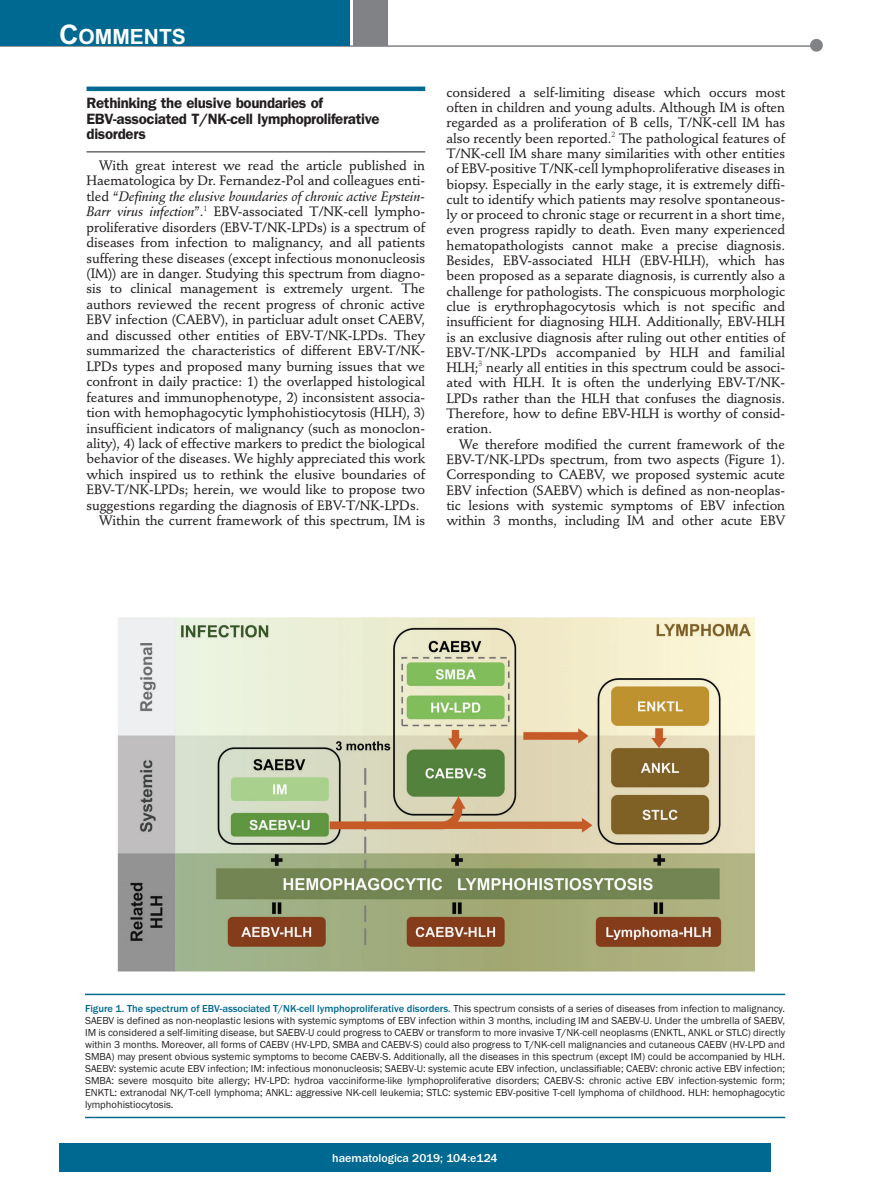
<style>
.page{position:relative;width:893px;height:1191px;background:#fff}
.page>*{position:absolute;margin:0;border:0;box-sizing:border-box;transform-origin:0 0}
.t1{font:700 21px "Arial";color:#fff}
.t2{font:600 15px/15.5px "Franklin Gothic";letter-spacing:-.02em;color:#231f20}
.t3{font:500 13.5px/15.3px "Stempel Schneidler";letter-spacing:-.005em;color:#231f20;text-align:justify}
.t4{font:italic 13.5px "Stempel Schneidler Med";letter-spacing:-.005em;color:#231f20}
.t5{font:500 12px "Franklin Gothic";color:#fff}
.t6{font:10.5px/12px "Franklin Gothic";color:#231f20;text-align:justify}
.s1{font-size:27px}
.s2{font-family:"Stempel Schneidler";font-weight:500;font-style:normal}
.s3{font-family:"Stempel Schneidler Med";font-weight:400;font-style:italic}
.s4{font-weight:500;color:#006991}
</style>
<div class="page">
<hr style="left:87px;top:87px;width:338px;height:4px;background:#006991">
<hr style="left:87px;top:152px;width:338px;height:1px;background:#231f20">
<div style="left:59px;top:1143px;width:712px;height:28px;background:#006991"></div>
<hr style="left:0;top:45px;width:820px;height:2px;background:#808285">
<div style="left:810px;top:39px;width:13px;height:13px;background:#808285;border-radius:50%"></div>
<div style="left:354px;top:0;width:34px;height:45px;background:#808285"></div>
<div style="left:0;top:0;width:350px;height:45px;background:#006991"></div>
<img style="left:117px;top:617px;width:638px;height:354px">
<hr style="left:85px;top:993px;width:700px;height:2px;background:#006991">
<hr style="left:85px;top:1116px;width:700px;height:2px;background:#006991">
<h1 class="t1" style="left:59px;top:25px;width:128px"><span class="s1">C</span>OMMENTS</h1>
<p class="t2" style="left:87px;top:96px;width:295px">Rethinking the elusive boundaries of<br>EBV-associated T/NK-cell lymphoproliferative disorders</p>
<p class="t3" style="left:87px;top:159px;width:340px;text-align:right">With great interest we read the article published in<br>Haematologica by Dr. Fernandez-Pol and colleagues enti-</p>
<p class="t4" style="left:87px;top:190px;width:340px"><span class="s2">tled “</span>Defining the elusive boundaries of chronic active Epstein-</p>
<p class="t3" style="left:87px;top:205px;width:340px"><span class="s3">Barr virus infection</span>”.<sup>1</sup> EBV-associated T/NK-cell lympho-</p>
<p class="t3" style="left:87px;top:221px;width:340px">proliferative disorders (EBV-T/NK-LPDs) is a spectrum of</p>
<p class="t3" style="left:87px;top:236px;width:340px">diseases from infection to malignancy, and all patients</p>
<p class="t3" style="left:87px;top:252px;width:340px">suffering these diseases (except infectious mononucleosis</p>
<p class="t3" style="left:87px;top:267px;width:340px">(IM)) are in danger. Studying this spectrum from diagno-</p>
<p class="t3" style="left:87px;top:282px;width:340px">sis to clinical management is extremely urgent. The</p>
<p class="t3" style="left:87px;top:298px;width:340px">authors reviewed the recent progress of chronic active</p>
<p class="t3" style="left:87px;top:313px;width:340px">EBV infection (CAEBV), in particluar adult onset CAEBV,</p>
<p class="t3" style="left:87px;top:329px;width:340px">and discussed other entities of EBV-T/NK-LPDs. They</p>
<p class="t3" style="left:87px;top:344px;width:340px">summarized the characteristics of different EBV-T/NK-</p>
<p class="t3" style="left:87px;top:360px;width:340px">LPDs types and proposed many burning issues that we</p>
<p class="t3" style="left:87px;top:375px;width:340px">confront in daily practice: 1) the overlapped histological</p>
<p class="t3" style="left:87px;top:391px;width:340px">features and immunophenotype, 2) inconsistent associa-</p>
<p class="t3" style="left:87px;top:406px;width:340px">tion with hemophagocytic lymphohistiocytosis (HLH), 3)</p>
<p class="t3" style="left:87px;top:421px;width:340px">insufficient indicators of malignancy (such as monoclon-</p>
<p class="t3" style="left:87px;top:437px;width:340px">ality), 4) lack of effective markers to predict the biological</p>
<p class="t3" style="left:87px;top:452px;width:340px">behavior of the diseases. We highly appreciated this work</p>
<p class="t3" style="left:87px;top:468px;width:340px">which inspired us to rethink the elusive boundaries of</p>
<p class="t3" style="left:87px;top:483px;width:340px">EBV-T/NK-LPDs; herein, we would like to propose two</p>
<p class="t3" style="left:87px;top:499px;width:334px">suggestions regarding the diagnosis of EBV-T/NK-LPDs.</p>
<p class="t3" style="left:99px;top:514px;width:327px">Within the current framework of this spectrum, IM is</p>
<p class="t3" style="left:446px;top:86px;width:340px">considered a self-limiting disease which occurs most often in children and young adults. Although IM is often regarded as a proliferation of B cells, T/NK-cell IM has also recently been reported.<sup>2</sup> The pathological features of T/NK-cell IM share many similarities with other entities of EBV-positive T/NK-cell lymphoproliferative diseases in biopsy. Especially in the early stage, it is extremely diffi&shy;cult to identify which patients may resolve spontaneous&shy;ly or proceed to chronic stage or recurrent in a short time, even progress rapidly to death. Even many experienced hematopathologists cannot make a precise diagnosis.<br>Besides, EBV-associated HLH (EBV-HLH), which has been proposed as a separate diagnosis, is currently also a challenge for pathologists. The conspicuous morphologic clue is erythrophagocytosis which is not specific and insufficient for diagnosing HLH. Additionally, EBV-HLH is an exclusive diagnosis after ruling out other entities of EBV-T/NK-LPDs accompanied by HLH and familial HLH;<sup>3</sup> nearly all entities in this spectrum could be associ&shy;ated with HLH. It is often the underlying EBV-T/NK-LPDs rather than the HLH that confuses the diagnosis.<br>Therefore, how to define EBV-HLH is worthy of consid&shy;eration.</p>
<p class="t3" style="left:446px;top:438px;width:340px;text-indent:13px">We therefore modified the current framework of the EBV-T/NK-LPDs spectrum, from two aspects (Figure 1).<br>Corresponding to CAEBV, we proposed systemic acute EBV infection (SAEBV) which is defined as non-neoplas&shy;tic lesions with systemic symptoms of EBV infection within 3 months, including IM and other acute EBV</p>
<p class="t6" style="left:85px;top:1002px;width:702px"><span class="s4">Figure 1. The spectrum of EBV-associated T/NK-cell lymphoproliferative disorders.</span> This spectrum consists of a series of diseases from infection to malignancy.<br>SAEBV is defined as non-neoplastic lesions with systemic symptoms of EBV infection within 3 months, including IM and SAEBV-U. Under the umbrella of SAEBV, IM is considered a self-limiting disease, but SAEBV-U could progress to CAEBV or transform to more invasive T/NK-cell neoplasms (ENKTL, ANKL or STLC) directly within 3 months. Moreover, all forms of CAEBV (HV-LPD, SMBA and CAEBV-S) could also progress to T/NK-cell malignancies and cutaneous CAEBV (HV-LPD and SMBA) may present obvious systemic symptoms to become CAEBV-S. Additionally, all the diseases in this spectrum (except IM) could be accompanied by HLH.<br>SAEBV: systemic acute EBV infection; IM: infectious mononucleosis; SAEBV-U: systemic acute EBV infection, unclassifiable; CAEBV: chronic active EBV infection; SMBA: severe mosquito bite allergy; HV-LPD: hydroa vacciniforme-like lymphoproliferative disorders; CAEBV-S: chronic active EBV infection-systemic form; ENKTL: extranodal NK/T-cell lymphoma; ANKL: aggressive NK-cell leukemia; STLC: systemic EBV-positive T-cell lymphoma of childhood. HLH: hemophagocytic lymphohistiocytosis.</p>
<p class="t5" style="left:332px;top:1150px;width:167px">haematologica 2019; 104:e124</p>
</div>
